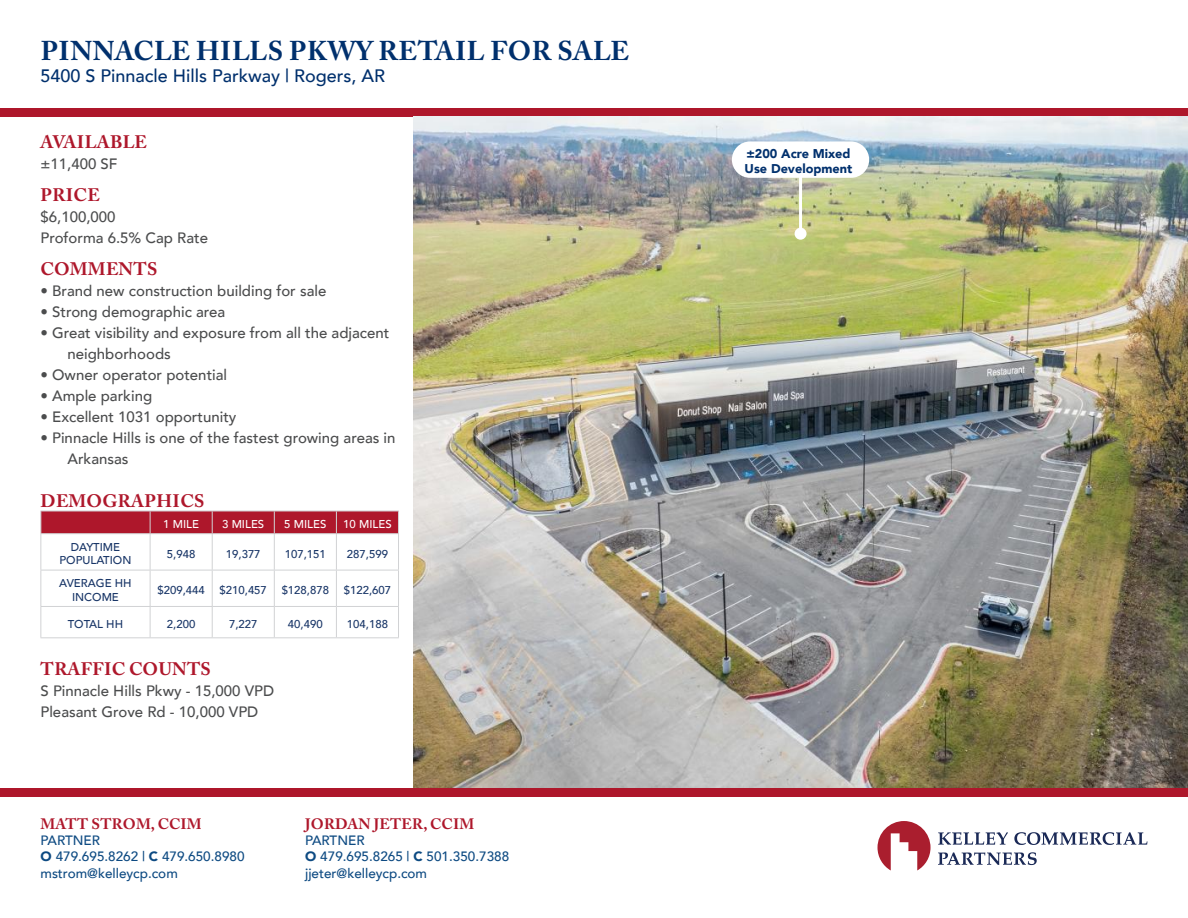
<style>
.page{position:relative;width:1188px;height:918px;background:#fff}
.page>*{position:absolute;margin:0;border:0;box-sizing:border-box;transform-origin:0 0}
.t1{font:700 27px "Adobe Caslon Pro";letter-spacing:.015em;color:#00306d}
.Subhead_-_Red{font:700 18px "Adobe Caslon Pro";letter-spacing:.015em;color:#ae172b}
.t2{font:500 18px "Avenir";color:#00306d}
.Body_-_Bullet_List{font:500 15px/21px "Avenir";color:#4b4c4d}
.Body_Copy{font:500 15px "Avenir";color:#4b4c4d}
.t3{font:700 15px "Adobe Caslon Pro";letter-spacing:.015em;color:#ae172b}
.t4{font:500 13.5px/16.2px "Avenir";color:#0d4a82}
.Property_Name_Address{font:900 12.75px/15.3px "Avenir";color:#00306d}
.t5{font:500 11.4px/13.6px "Avenir";color:#183567;text-align:center}
.t6{font:500 11.4px "Avenir";color:#fff}
.s1{font-weight:900}
</style>
<div class="page">
<div style="left:0;top:108px;width:1188px;height:9px;background:#ae172b"></div>
<div style="left:0;top:788px;width:1188px;height:8px;background:#ae172b"></div>
<svg style="left:878px;top:821px;width:53px;height:49px"></svg>
<svg style="left:938px;top:832px;width:70px;height:13px"></svg>
<svg style="left:1014px;top:832px;width:134px;height:13px"></svg>
<svg style="left:938px;top:852px;width:99px;height:13px"></svg>
<img style="left:413px;top:117px;width:775px;height:671px">
<svg style="left:40px;top:511px;width:359px;height:22px;background:#af1e31"></svg>
<hr style="left:40px;top:533px;width:110px;height:1px;background:#d1d2d4">
<hr style="left:40px;top:534px;width:1px;height:36px;background:#d1d2d4">
<hr style="left:150px;top:533px;width:62px;height:1px;background:#d1d2d4">
<hr style="left:150px;top:534px;width:1px;height:36px;background:#d1d2d4">
<hr style="left:212px;top:533px;width:62px;height:1px;background:#d1d2d4">
<hr style="left:212px;top:534px;width:1px;height:36px;background:#d1d2d4">
<hr style="left:274px;top:533px;width:62px;height:1px;background:#d1d2d4">
<hr style="left:274px;top:534px;width:1px;height:36px;background:#d1d2d4">
<hr style="left:336px;top:533px;width:63px;height:1px;background:#d1d2d4">
<hr style="left:336px;top:534px;width:1px;height:36px;background:#d1d2d4">
<hr style="left:398px;top:534px;width:1px;height:36px;background:#d1d2d4">
<hr style="left:40px;top:570px;width:110px;height:1px;background:#d1d2d4">
<hr style="left:40px;top:570px;width:1px;height:36px;background:#d1d2d4">
<hr style="left:150px;top:570px;width:62px;height:1px;background:#d1d2d4">
<hr style="left:150px;top:570px;width:1px;height:36px;background:#d1d2d4">
<hr style="left:212px;top:570px;width:62px;height:1px;background:#d1d2d4">
<hr style="left:212px;top:570px;width:1px;height:36px;background:#d1d2d4">
<hr style="left:274px;top:570px;width:62px;height:1px;background:#d1d2d4">
<hr style="left:274px;top:570px;width:1px;height:36px;background:#d1d2d4">
<hr style="left:336px;top:570px;width:63px;height:1px;background:#d1d2d4">
<hr style="left:336px;top:570px;width:1px;height:36px;background:#d1d2d4">
<hr style="left:398px;top:570px;width:1px;height:36px;background:#d1d2d4">
<hr style="left:40px;top:606px;width:110px;height:1px;background:#d1d2d4">
<hr style="left:40px;top:607px;width:1px;height:30px;background:#d1d2d4">
<hr style="left:150px;top:606px;width:62px;height:1px;background:#d1d2d4">
<hr style="left:150px;top:607px;width:1px;height:30px;background:#d1d2d4">
<hr style="left:212px;top:606px;width:62px;height:1px;background:#d1d2d4">
<hr style="left:212px;top:607px;width:1px;height:30px;background:#d1d2d4">
<hr style="left:274px;top:606px;width:62px;height:1px;background:#d1d2d4">
<hr style="left:274px;top:607px;width:1px;height:30px;background:#d1d2d4">
<hr style="left:336px;top:606px;width:63px;height:1px;background:#d1d2d4">
<hr style="left:336px;top:607px;width:1px;height:30px;background:#d1d2d4">
<hr style="left:398px;top:607px;width:1px;height:30px;background:#d1d2d4">
<hr style="left:40px;top:637px;width:110px;height:1px;background:#d1d2d4">
<hr style="left:150px;top:637px;width:62px;height:1px;background:#d1d2d4">
<hr style="left:212px;top:637px;width:62px;height:1px;background:#d1d2d4">
<hr style="left:274px;top:637px;width:62px;height:1px;background:#d1d2d4">
<hr style="left:336px;top:637px;width:63px;height:1px;background:#d1d2d4">
<hr style="left:799px;top:152px;width:3px;height:82px;background:#fff">
<div style="left:795px;top:228px;width:12px;height:12px;background:#fff;border-radius:50%"></div>
<div style="left:732px;top:141px;width:137px;height:37px;background:#fff;border-radius:18px"></div>
<h1 class="t1" style="left:41px;top:35px;width:590px">PINNACLE HILLS PKWY RETAIL FOR SALE</h1>
<p class="t2" style="left:40px;top:60px;width:346px">5400 S Pinnacle Hills Parkway | Rogers, AR</p>
<p class="Subhead_-_Red" style="left:41px;top:131px;width:108px">AVAILABLE</p>
<p class="Body_Copy" style="left:40px;top:151px;width:78px">±11,400 SF</p>
<p class="Subhead_-_Red" style="left:41px;top:185px;width:61px">PRICE</p>
<p class="Body_Copy" style="left:40px;top:204px;width:77px">$6,100,000</p>
<p class="Body_Copy" style="left:40px;top:225px;width:169px">Proforma 6.5% Cap Rate</p>
<p class="Subhead_-_Red" style="left:41px;top:259px;width:118px">COMMENTS</p>
<p class="Body_-_Bullet_List" style="left:40px;top:280px;width:287px">• Brand new construction building for sale</p>
<p class="Body_-_Bullet_List" style="left:40px;top:301px;width:186px">• Strong demographic area</p>
<p class="Body_-_Bullet_List" style="left:68px;top:322px;width:323px;text-indent:-27px">• Great visibility and exposure from all the adjacent neighborhoods</p>
<p class="Body_-_Bullet_List" style="left:40px;top:364px;width:188px">• Owner operator potential</p>
<p class="Body_-_Bullet_List" style="left:40px;top:385px;width:113px">• Ample parking</p>
<p class="Body_-_Bullet_List" style="left:40px;top:406px;width:197px">• Excellent 1031 opportunity</p>
<p class="Body_-_Bullet_List" style="left:68px;top:427px;width:330px;text-indent:-27px">• Pinnacle Hills is one of the fastest growing areas in<br>Arkansas</p>
<p class="Subhead_-_Red" style="left:41px;top:490px;width:165px">DEMOGRAPHICS</p>
<p class="t6" style="left:163px;top:514px;width:37px">1 MILE</p>
<p class="t6" style="left:222px;top:514px;width:44px">3 MILES</p>
<p class="t6" style="left:284px;top:514px;width:44px">5 MILES</p>
<p class="t6" style="left:343px;top:514px;width:50px">10 MILES</p>
<p class="t5" style="left:71px;top:539px;width:51px">DAYTIME</p>
<p class="t5" style="left:59px;top:553px;width:73px">POPULATION</p>
<p class="t5" style="left:167px;top:546px;width:30px">5,948</p>
<p class="t5" style="left:226px;top:546px;width:36px">19,377</p>
<p class="t5" style="left:285px;top:546px;width:43px">107,151</p>
<p class="t5" style="left:347px;top:546px;width:43px">287,599</p>
<p class="t5" style="left:59px;top:576px;width:74px">AVERAGE HH<br>INCOME</p>
<p class="t5" style="left:157px;top:583px;width:49px">$209,444</p>
<p class="t5" style="left:220px;top:583px;width:49px">$210,457</p>
<p class="t5" style="left:282px;top:583px;width:49px">$128,878</p>
<p class="t5" style="left:344px;top:583px;width:49px">$122,607</p>
<p class="t5" style="left:68px;top:616px;width:57px">TOTAL HH</p>
<p class="t5" style="left:167px;top:616px;width:30px">2,200</p>
<p class="t5" style="left:229px;top:616px;width:30px">7,227</p>
<p class="t5" style="left:288px;top:616px;width:36px">40,490</p>
<p class="t5" style="left:347px;top:616px;width:43px">104,188</p>
<p class="Subhead_-_Red" style="left:41px;top:658px;width:172px">TRAFFIC COUNTS</p>
<p class="Body_Copy" style="left:40px;top:677px;width:235px">S Pinnacle Hills Pkwy - 15,000 VPD</p>
<p class="Body_Copy" style="left:40px;top:698px;width:219px">Pleasant Grove Rd - 10,000 VPD</p>
<p class="t3" style="left:41px;top:815px;width:163px">MATT STROM, CCIM</p>
<p class="t4" style="left:40px;top:832px;width:206px">PARTNER<br><span class="s1">O</span> 479.695.8262 | <span class="s1">C</span> 479.650.8980 mstrom@kelleycp.com</p>
<p class="t3" style="left:305px;top:815px;width:171px">JORDAN JETER, CCIM</p>
<p class="t4" style="left:305px;top:832px;width:206px">PARTNER<br><span class="s1">O</span> 479.695.8265 | <span class="s1">C</span> 501.350.7388 jjeter@kelleycp.com</p>
<p class="Property_Name_Address" style="left:745px;top:145px;width:109px">±200 Acre Mixed<br>Use Development</p>
</div>
